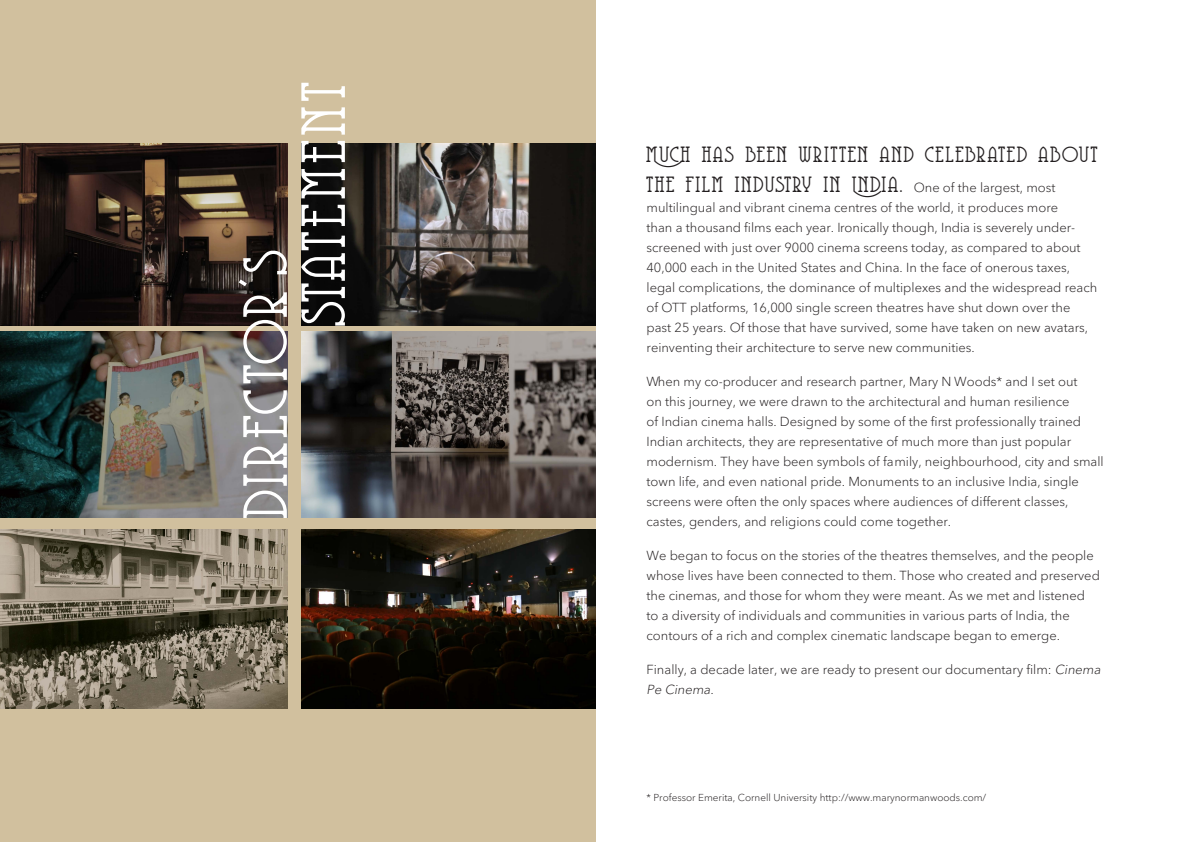
<style>
.page{position:relative;width:1191px;height:842px;background:#fff}
.page>*{position:absolute;margin:0;border:0;box-sizing:border-box;transform-origin:0 0}
.t1{font:62px/58px "Coventry Garden";letter-spacing:.075em;color:#fff}
.t2{font:22px/30px "Coventry Garden";letter-spacing:.075em;color:#231f20}
.t3{font:300 13px/20px "Avenir Next LT Pro";color:#231f20}
.t4{font:300 10px "Avenir Next LT Pro";color:#231f20}
.s1{font-family:"Avenir Next LT Pro";font-weight:300;font-size:13px}
.s2{font-style:italic}
</style>
<div class="page">
<div style="left:0;top:0;width:595px;height:842px;background:#d1c09e"></div>
<img style="left:0;top:143px;width:287px;height:183px">
<img style="left:301px;top:143px;width:294px;height:183px">
<img style="left:301px;top:530px;width:294px;height:179px">
<img style="left:0;top:332px;width:287px;height:186px">
<img style="left:301px;top:332px;width:294px;height:186px">
<img style="left:0;top:530px;width:287px;height:179px">
<h1 class="t1" style="left:240px;top:326px;width:246px;text-indent:-192px;rotate:-90deg">director’s statement</h1>
<h2 class="t2" style="left:646px;top:141px;width:453px">Much has been written and celebrated about the film industry in India. <span class="s1">One of the largest, most</span></h2>
<p class="t3" style="left:646px;top:197px;width:452px">multilingual and vibrant cinema centres of the world, it produces more<br>than a thousand films each year. Ironically though, India is severely under&shy;screened with just over 9000 cinema screens today, as compared to about 40,000 each in the United States and China. In the face of onerous taxes, legal complications, the dominance of multiplexes and the widespread reach of OTT platforms, 16,000 single screen theatres have shut down over the past 25 years. Of those that have survived, some have taken on new avatars, reinventing their architecture to serve new communities.</p>
<p class="t3" style="left:646px;top:371px;width:459px">When my co-producer and research partner, Mary N Woods* and I set out<br>on this journey, we were drawn to the architectural and human resilience<br>of Indian cinema halls. Designed by some of the first professionally trained Indian architects, they are representative of much more than just popular modernism. They have been symbols of family, neighbourhood, city and small town life, and even national pride. Monuments to an inclusive India, single screens were often the only spaces where audiences of different classes, castes, genders, and religions could come together.</p>
<p class="t3" style="left:646px;top:545px;width:455px">We began to focus on the stories of the theatres themselves, and the people whose lives have been connected to them. Those who created and preserved the cinemas, and those for whom they were meant. As we met and listened to a diversity of individuals and communities in various parts of India, the contours of a rich and complex cinematic landscape began to emerge.</p>
<p class="t3" style="left:646px;top:659px;width:459px">Finally, a decade later, we are ready to present our documentary film: <span class="s2">Cinema<br>Pe Cinema.</span></p>
<p class="t4" style="left:646px;top:789px;width:341px">* Professor Emerita, Cornell University http://www.marynormanwoods.com/</p>
</div>
